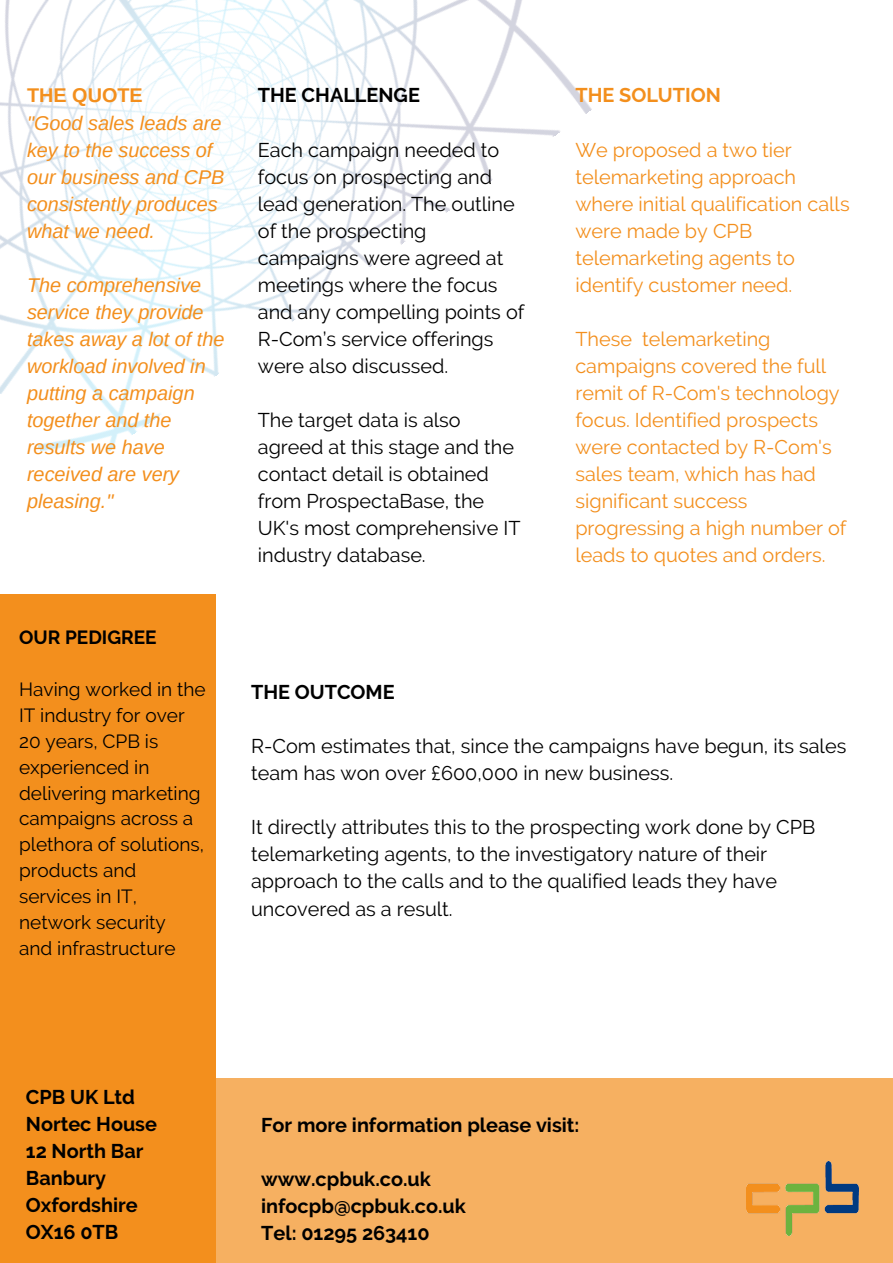
<style>
.page{position:relative;width:893px;height:1263px;background:#fff}
.page>*{position:absolute;margin:0;border:0;box-sizing:border-box;transform-origin:0 0}
.t1{font:19.8px/27px "Raleway";color:#000}
.t2{font:19.8px/27px "Raleway";color:#f38f1d}
.t3{font:italic 19.8px/27px "Arimo";color:#f38f1d}
.t4{font:700 19.8px/27px "Raleway";color:#000}
.t5{font:700 19.8px "Raleway";color:#f38f1d}
.t6{font:700 19.8px "Arimo";color:#f38f1d}
.t7{font:19.05px/26px "Raleway";color:#000}
.t8{font:700 19.05px "Raleway";color:#000}
</style>
<div class="page">
<div style="left:0;top:594px;width:215px;height:669px;background:#f38f1d"></div>
<div style="left:215px;top:1078px;width:678px;height:185px;background:#f6b061"></div>
<img style="left:0;top:0;width:592px;height:452px">
<img style="left:747px;top:1161px;width:111px;height:74px">
<p class="t6" style="left:27px;top:85px;width:117px">THE QUOTE</p>
<p class="t3" style="left:27px;top:109px;width:199px">"Good sales leads are key to the success of our business and CPB consistently produces what we need.</p>
<p class="t3" style="left:27px;top:271px;width:199px">The comprehensive service they provide takes away a lot of the workload involved in putting a campaign together and the results we have received are very pleasing."</p>
<p class="t8" style="left:19px;top:626px;width:139px">OUR PEDIGREE</p>
<p class="t7" style="left:19px;top:676px;width:188px">Having worked in the<br>IT industry for over<br>20 years, CPB is experienced in delivering marketing campaigns across a plethora of solutions, products and services in IT, network security<br>and infrastructure</p>
<p class="t4" style="left:258px;top:82px;width:164px">THE CHALLENGE</p>
<p class="t1" style="left:258px;top:136px;width:268px">Each campaign needed to focus on prospecting and lead generation. The outline of the prospecting campaigns were agreed at meetings where the focus and any compelling points of<br>R-Com’s service offerings were also discussed.</p>
<p class="t1" style="left:258px;top:406px;width:264px">The target data is also agreed at this stage and the contact detail is obtained from ProspectaBase, the<br>UK's most comprehensive IT industry database.</p>
<p class="t5" style="left:575px;top:84px;width:147px">THE SOLUTION</p>
<p class="t2" style="left:575px;top:136px;width:276px">We proposed a two tier telemarketing approach where initial qualification calls were made by CPB telemarketing agents to identify customer need.</p>
<p class="t2" style="left:575px;top:325px;width:272px">These telemarketing campaigns covered the full remit of R-Com's technology focus. Identified prospects were contacted by R-Com's sales team, which has had significant success progressing a high number of leads to quotes and orders.</p>
<p class="t4" style="left:251px;top:679px;width:145px">THE OUTCOME</p>
<p class="t1" style="left:251px;top:733px;width:597px">R-Com estimates that, since the campaigns have begun, its sales team has won over £600,000 in new business.</p>
<p class="t1" style="left:251px;top:814px;width:566px">It directly attributes this to the prospecting work done by CPB telemarketing agents, to the investigatory nature of their approach to the calls and to the qualified leads they have uncovered as a result.</p>
<p class="t4" style="left:26px;top:1083px;width:133px">CPB UK Ltd<br>Nortec House<br>12 North Bar<br>Banbury<br>Oxfordshire<br>OX16 0TB</p>
<p class="t4" style="left:261px;top:1111px;width:320px">For more information please visit:</p>
<p class="t4" style="left:261px;top:1165px;width:206px">www.cpbuk.co.uk infocpb@cpbuk.co.uk<br>Tel: 01295 263410</p>
</div>
